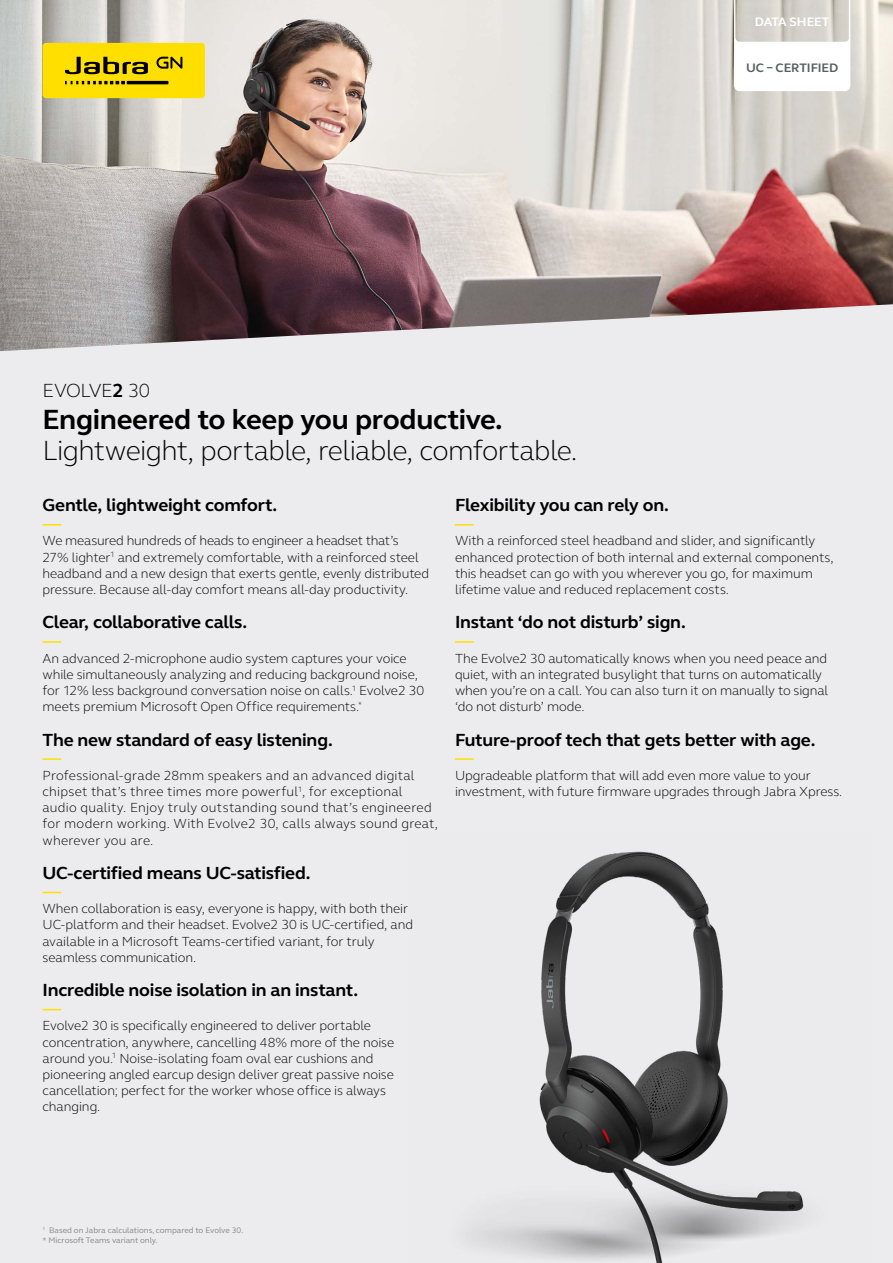
<style>
.page{position:relative;width:893px;height:1263px;background:#ecebed}
.page>*{position:absolute;margin:0;border:0;box-sizing:border-box;transform-origin:0 0}
.t1{font:300 28.5px "GN Elliot";letter-spacing:-.02em;color:#000}
.t2{font:700 28.5px "GN Elliot";letter-spacing:-.01em;color:#000}
.t3{font:300 19.5px "GN Elliot";letter-spacing:-.025em;color:#000}
.t4{font:700 18px "GN Elliot";letter-spacing:-.01em;color:#000}
.t5{font:300 13.5px/16.2px "GN Elliot";letter-spacing:-.005em;color:#000}
.t6{font:300 13.5px/16.2px "GN Elliot";letter-spacing:.02em;color:#000}
.t7{font:700 12.6px "GN Elliot";letter-spacing:-.005em;color:#5a5d62}
.t8{font:700 12.6px "GN Elliot";color:#fff}
.t9{font:8.25px/9.9px "GN Elliot";color:#878787}
.s1{font-weight:700}
</style>
<div class="page">
<img style="left:0;top:0;width:893px;height:351px">
<svg style="left:733px;top:0;width:118px;height:92px;background:#e9e7e3"></svg>
<div style="left:43px;top:43px;width:162px;height:55px;background:#ffdf00;border-radius:3px"></div>
<svg style="left:65px;top:57px;width:83px;height:17px"></svg>
<svg style="left:65px;top:81px;width:60px;height:3px"></svg>
<hr style="left:127px;top:81px;width:41px;height:3px;background:#000">
<svg style="left:156px;top:57px;width:26px;height:12px"></svg>
<svg style="left:43px;top:524px;width:18px;height:1px"></svg>
<svg style="left:43px;top:641px;width:18px;height:2px"></svg>
<svg style="left:43px;top:758px;width:18px;height:2px"></svg>
<svg style="left:43px;top:892px;width:18px;height:1px"></svg>
<svg style="left:43px;top:1009px;width:18px;height:1px"></svg>
<svg style="left:455px;top:524px;width:19px;height:1px"></svg>
<svg style="left:455px;top:641px;width:19px;height:2px"></svg>
<svg style="left:455px;top:758px;width:19px;height:2px"></svg>
<img style="left:466px;top:851px;width:338px;height:412px">
<p class="t8" style="left:755px;top:13px;width:76px">DATA SHEET</p>
<p class="t7" style="left:746px;top:60px;width:94px">UC – CERTIFIED</p>
<h2 class="t3" style="left:43px;top:377px;width:109px">EVOLVE<span class="s1">2</span> 30</h2>
<h1 class="t2" style="left:43px;top:400px;width:462px">Engineered to keep you productive.</h1>
<h1 class="t1" style="left:43px;top:431px;width:537px">Lightweight, portable, reliable, comfortable.</h1>
<h3 class="t4" style="left:43px;top:493px;width:236px">Gentle, lightweight comfort.</h3>
<p class="t5" style="left:43px;top:532px;width:388px">We measured hundreds of heads to engineer a headset that’s<br>27% lighter<sup>1</sup> and extremely comfortable, with a reinforced steel headband and a new design that exerts gentle, evenly distributed pressure. Because all-day comfort means all-day productivity.</p>
<h3 class="t4" style="left:43px;top:610px;width:206px">Clear, collaborative calls.</h3>
<p class="t5" style="left:43px;top:649px;width:383px">An advanced 2-microphone audio system captures your voice while simultaneously analyzing and reducing background noise, for 12% less background conversation noise on calls.<sup>1</sup> Evolve2 30 meets premium Microsoft Open Office requirements.<sup>*</sup></p>
<h3 class="t4" style="left:43px;top:727px;width:292px">The new standard of easy listening.</h3>
<p class="t6" style="left:43px;top:767px;width:397px">Professional-grade 28mm speakers and an advanced digital chipset that’s three times more powerful<sup>1</sup>, for exceptional audio quality. Enjoy truly outstanding sound that’s engineered for modern working. With Evolve2 30, calls always sound great, wherever you are.</p>
<h3 class="t4" style="left:43px;top:861px;width:270px">UC-certified means UC-satisfied.</h3>
<p class="t5" style="left:43px;top:900px;width:372px">When collaboration is easy, everyone is happy, with both their UC-platform and their headset. Evolve2 30 is UC-certified, and available in a Microsoft Teams-certified variant, for truly seamless communication.</p>
<h3 class="t4" style="left:43px;top:978px;width:317px">Incredible noise isolation in an instant.</h3>
<p class="t5" style="left:43px;top:1017px;width:353px">Evolve2 30 is specifically engineered to deliver portable concentration, anywhere, cancelling 48% more of the noise around you.<sup>1</sup> Noise-isolating foam oval ear cushions and pioneering angled earcup design deliver great passive noise cancellation; perfect for the worker whose office is always changing.</p>
<h3 class="t4" style="left:455px;top:493px;width:215px">Flexibility you can rely on.</h3>
<p class="t5" style="left:455px;top:532px;width:380px">With a reinforced steel headband and slider, and significantly enhanced protection of both internal and external components, this headset can go with you wherever you go, for maximum lifetime value and reduced replacement costs.</p>
<h3 class="t4" style="left:455px;top:610px;width:232px">Instant ‘do not disturb’ sign.</h3>
<p class="t5" style="left:455px;top:649px;width:375px">The Evolve2 30 automatically knows when you need peace and quiet, with an integrated busylight that turns on automatically when you’re on a call. You can also turn it on manually to signal ‘do not disturb’ mode.</p>
<h3 class="t4" style="left:455px;top:727px;width:362px">Future-proof tech that gets better with age.</h3>
<p class="t5" style="left:455px;top:767px;width:389px">Upgradeable platform that will add even more value to your investment, with future firmware upgrades through Jabra Xpress.</p>
<p class="t9" style="left:43px;top:1225px;width:202px"><sup>1</sup> Based on Jabra calculations, compared to Evolve 30. * Microsoft Teams variant only.</p>
</div>
